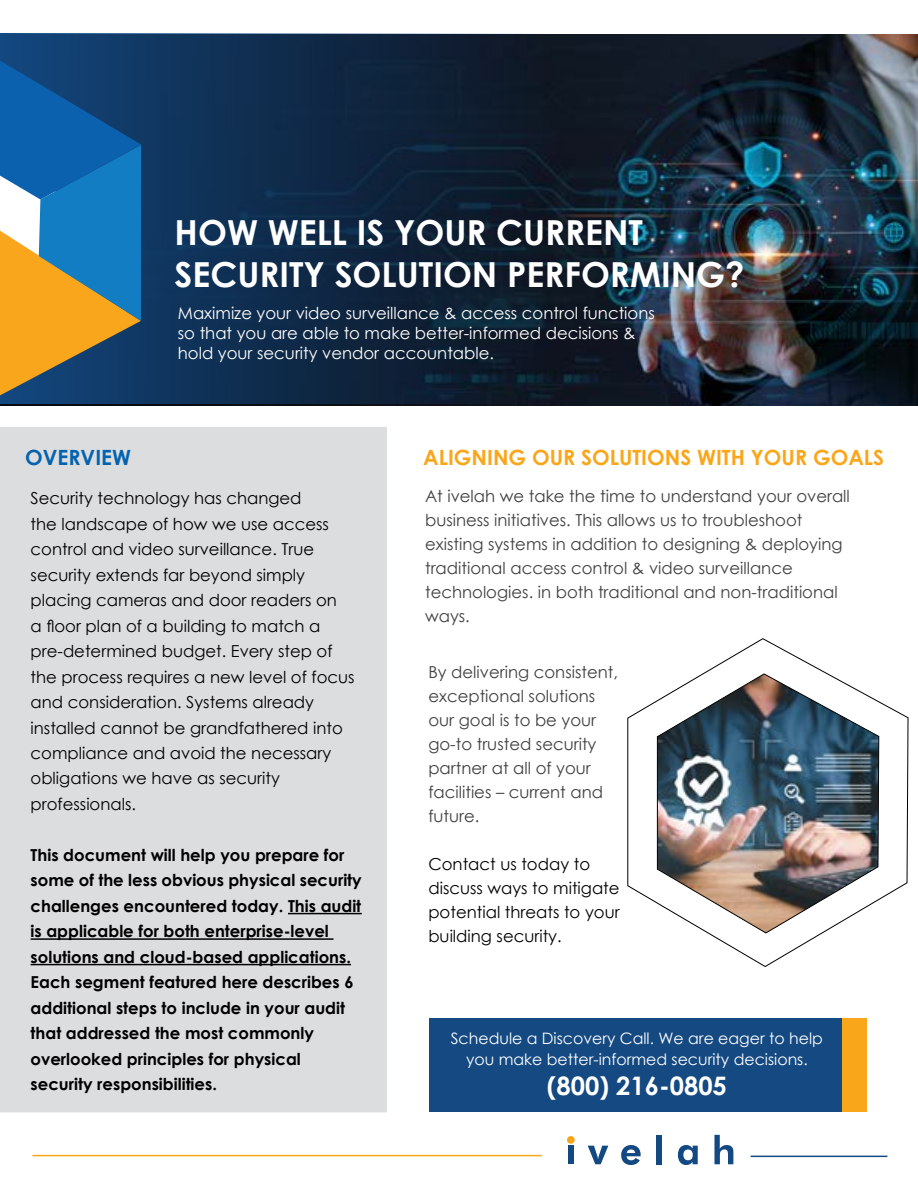
<style>
.page{position:relative;width:918px;height:1188px;background:#fff}
.page>*{position:absolute;margin:0;border:0;box-sizing:border-box;transform-origin:0 0}
.t1{font:700 34.5px/41.4px "Century Gothic";color:#fff}
.t2{font:700 25.5px "Century Gothic";color:#fff}
.t3{font:700 21px "Century Gothic";color:#faa61a}
.t4{font:700 21px "Century Gothic";color:#0562af}
.t5{font:16.5px/25.5px "Century Gothic";color:#000}
.t6{font:16.5px/24px "Century Gothic";color:#404040}
.t7{font:700 16.5px/25.5px "Century Gothic";color:#000}
.t8{font:16.5px/19.8px "Century Gothic";color:#fff}
.t9{font:15.75px/21px "Century Gothic";color:#fff;text-align:center}
</style>
<div class="page">
<img style="left:0;top:34px;width:918px;height:371px">
<div style="left:0;top:427px;width:387px;height:685px;background:#dcddde"></div>
<div style="left:568px;top:1146px;width:6px;height:18px;background:#134982"></div>
<svg style="left:588px;top:1146px;width:20px;height:18px"></svg>
<svg style="left:621px;top:1145px;width:20px;height:20px"></svg>
<div style="left:657px;top:1135px;width:5px;height:29px;background:#134982"></div>
<svg style="left:678px;top:1145px;width:20px;height:20px"></svg>
<svg style="left:714px;top:1135px;width:19px;height:29px"></svg>
<svg style="left:567px;top:1136px;width:8px;height:8px"></svg>
<hr style="left:288px;top:913px;width:74px;height:1px;background:#000">
<hr style="left:31px;top:938px;width:303px;height:2px;background:#000">
<hr style="left:31px;top:964px;width:320px;height:1px;background:#000">
<hr style="left:32px;top:1155px;width:510px;height:1px;background:#faa61a">
<hr style="left:751px;top:1156px;width:136px;height:1px;background:#144982">
<div style="left:430px;top:1018px;width:424px;height:94px;background:#144982"></div>
<div style="left:842px;top:1018px;width:25px;height:94px;background:#faa61a"></div>
<div style="left:0;top:33px;width:550px;height:371px;background:linear-gradient(to right,#12457c,#0e1621)"></div>
<svg style="left:0;top:61px;width:141px;height:334px;background:#547783"></svg>
<svg style="left:627px;top:638px;width:282px;height:329px"></svg>
<img style="left:657px;top:673px;width:223px;height:261px">
<h1 class="t1" style="left:175px;top:211px;width:571px">HOW WELL IS YOUR CURRENT<br>SECURITY SOLUTION PERFORMING?</h1>
<p class="t8" style="left:178px;top:303px;width:478px">Maximize your video surveillance &amp; access control functions so that you are able to make better-informed decisions &amp; hold your security vendor accountable.</p>
<p class="t4" style="left:25px;top:441px;width:107px">OVERVIEW</p>
<p class="t5" style="left:31px;top:485px;width:326px">Security technology has changed<br>the landscape of how we use access control and video surveillance. True security extends far beyond simply placing cameras and door readers on<br>a floor plan of a building to match a pre-determined budget. Every step of the process requires a new level of focus and consideration. Systems already installed cannot be grandfathered into compliance and avoid the necessary obligations we have as security professionals.</p>
<p class="t7" style="left:31px;top:842px;width:333px">This document will help you prepare for some of the less obvious physical security challenges encountered today. This audit is applicable for both enterprise-level solutions and cloud-based applications.<br>Each segment featured here describes 6 additional steps to include in your audit that addressed the most commonly overlooked principles for physical security responsibilities.</p>
<p class="t3" style="left:423px;top:442px;width:462px">ALIGNING OUR SOLUTIONS WITH YOUR GOALS</p>
<p class="t6" style="left:425px;top:484px;width:426px">At ivelah we take the time to understand your overall business initiatives. This allows us to troubleshoot existing systems in addition to designing &amp; deploying traditional access control &amp; video surveillance technologies. in both traditional and non-traditional ways.</p>
<p class="t6" style="left:428px;top:660px;width:191px">By delivering consistent, exceptional solutions our goal is to be your go-to trusted security partner at all of your facilities – current and future.</p>
<p class="t5" style="left:428px;top:852px;width:193px;line-height:24px">Contact us today to discuss ways to mitigate potential threats to your building security.</p>
<p class="t9" style="left:451px;top:1027px;width:374px">Schedule a Discovery Call. We are eager to help you make better-informed security decisions.</p>
<h2 class="t2" style="left:547px;top:1067px;width:182px">(800) 216-0805</h2>
</div>
